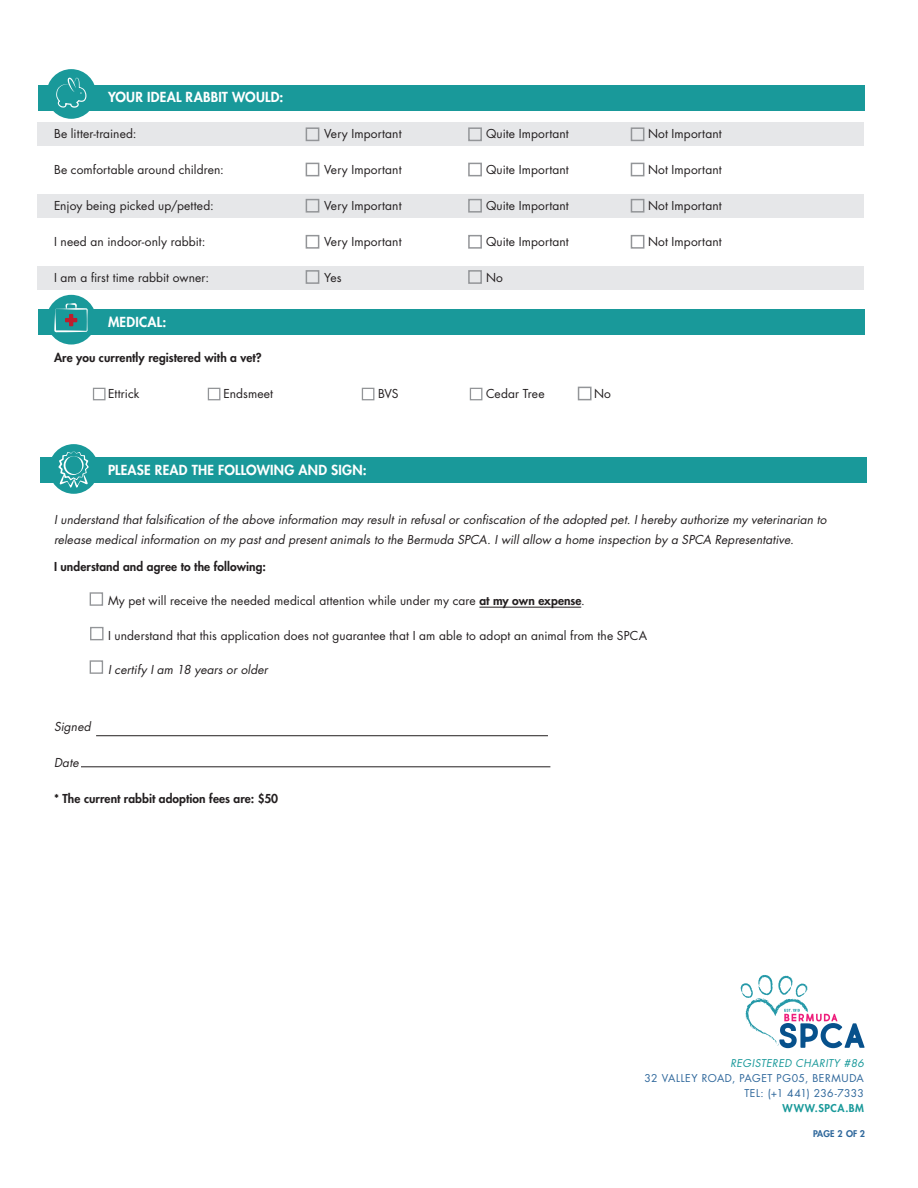
<style>
.page{position:relative;width:918px;height:1188px;background:#fff}
.page>*{position:absolute;margin:0;border:0;box-sizing:border-box;transform-origin:0 0}
.t1{font:800 13.5px "Futura";letter-spacing:.015em;color:#fff}
.t2{font:12px "Futura";letter-spacing:.01em;color:#231f20}
.t3{font:italic 12px/19.5px "Futura";letter-spacing:.01em;color:#231f20}
.t4{font:800 12px "Futura";letter-spacing:.01em;color:#231f20}
.t5{font:10.5px "Futura";letter-spacing:.045em;color:#2e679b}
.t6{font:italic 10.5px "Futura";letter-spacing:.04em;color:#19999a}
.t7{font:10.5px "Futura";letter-spacing:.025em;color:#2e679b}
.t8{font:800 10.5px "Futura";letter-spacing:.055em;color:#19999a}
.t9{font:800 9px "Futura";color:#2e679b}
.s1{font-weight:800}
</style>
<div class="page">
<div style="left:40px;top:457px;width:827px;height:25px;background:#19999a"></div>
<div style="left:39px;top:309px;width:826px;height:26px;background:#19999a"></div>
<div style="left:39px;top:85px;width:826px;height:26px;background:#19999a"></div>
<div style="left:38px;top:122px;width:826px;height:24px;background:#e6e7e9"></div>
<div style="left:38px;top:194px;width:826px;height:24px;background:#e6e7e9"></div>
<div style="left:38px;top:266px;width:826px;height:23px;background:#e6e7e9"></div>
<hr style="left:479px;top:607px;width:102px;height:1px;background:#231f20">
<div style="left:306px;top:127px;width:13px;height:14px;border:2px solid #939598"></div>
<div style="left:631px;top:127px;width:13px;height:14px;border:2px solid #939598"></div>
<div style="left:468px;top:127px;width:14px;height:14px;border:2px solid #939598"></div>
<div style="left:306px;top:235px;width:13px;height:14px;border:2px solid #939598"></div>
<div style="left:631px;top:235px;width:13px;height:14px;border:2px solid #939598"></div>
<div style="left:468px;top:235px;width:14px;height:14px;border:2px solid #939598"></div>
<div style="left:306px;top:163px;width:13px;height:13px;border:2px solid #939598"></div>
<div style="left:631px;top:163px;width:13px;height:13px;border:2px solid #939598"></div>
<div style="left:468px;top:163px;width:14px;height:13px;border:2px solid #939598"></div>
<div style="left:306px;top:270px;width:13px;height:14px;border:2px solid #939598"></div>
<div style="left:468px;top:270px;width:14px;height:14px;border:2px solid #939598"></div>
<div style="left:306px;top:199px;width:13px;height:14px;border:2px solid #939598"></div>
<div style="left:631px;top:199px;width:13px;height:14px;border:2px solid #939598"></div>
<div style="left:468px;top:199px;width:14px;height:14px;border:2px solid #939598"></div>
<div style="left:90px;top:592px;width:13px;height:14px;border:1px solid #939598"></div>
<div style="left:90px;top:660px;width:13px;height:14px;border:1px solid #939598"></div>
<div style="left:90px;top:627px;width:14px;height:13px;border:1px solid #939598"></div>
<div style="left:578px;top:387px;width:14px;height:13px;border:2px solid #939598"></div>
<div style="left:93px;top:388px;width:13px;height:12px;border:1px solid #939598"></div>
<div style="left:470px;top:388px;width:12px;height:12px;border:1px solid #939598"></div>
<div style="left:208px;top:388px;width:12px;height:12px;border:1px solid #939598"></div>
<div style="left:362px;top:388px;width:12px;height:12px;border:1px solid #939598"></div>
<hr style="left:96px;top:735px;width:452px;height:1px;background:#231f20">
<hr style="left:81px;top:767px;width:469px;height:1px;background:#231f20">
<div style="left:46px;top:295px;width:50px;height:50px;background:#19999a;border-radius:50%"></div>
<svg style="left:54px;top:303px;width:34px;height:29px"></svg>
<div style="left:49px;top:444px;width:50px;height:50px;background:#19999a;border-radius:50%"></div>
<svg style="left:58px;top:451px;width:31px;height:37px"></svg>
<svg style="left:741px;top:975px;width:124px;height:73px"></svg>
<div style="left:46px;top:69px;width:50px;height:50px;background:#19999a;border-radius:50%"></div>
<svg style="left:56px;top:78px;width:30px;height:30px"></svg>
<p class="t1" style="left:108px;top:88px;width:177px">YOUR IDEAL RABBIT WOULD:</p>
<p class="t2" style="left:54px;top:126px;width:84px">Be litter-trained:</p>
<p class="t2" style="left:324px;top:126px;width:79px">Very Important</p>
<p class="t2" style="left:486px;top:126px;width:84px">Quite Important</p>
<p class="t2" style="left:648px;top:126px;width:75px">Not Important</p>
<p class="t2" style="left:54px;top:162px;width:171px">Be comfortable around children:</p>
<p class="t2" style="left:324px;top:162px;width:79px">Very Important</p>
<p class="t2" style="left:486px;top:162px;width:84px">Quite Important</p>
<p class="t2" style="left:648px;top:162px;width:75px">Not Important</p>
<p class="t2" style="left:54px;top:198px;width:161px">Enjoy being picked up/petted:</p>
<p class="t2" style="left:324px;top:198px;width:79px">Very Important</p>
<p class="t2" style="left:486px;top:198px;width:84px">Quite Important</p>
<p class="t2" style="left:648px;top:198px;width:75px">Not Important</p>
<p class="t2" style="left:54px;top:234px;width:153px">I need an indoor-only rabbit:</p>
<p class="t2" style="left:324px;top:234px;width:79px">Very Important</p>
<p class="t2" style="left:486px;top:234px;width:84px">Quite Important</p>
<p class="t2" style="left:648px;top:234px;width:75px">Not Important</p>
<p class="t2" style="left:54px;top:270px;width:157px">I am a first time rabbit owner:</p>
<p class="t2" style="left:324px;top:270px;width:19px">Yes</p>
<p class="t2" style="left:486px;top:270px;width:18px">No</p>
<p class="t1" style="left:108px;top:313px;width:60px">MEDICAL:</p>
<p class="t4" style="left:54px;top:349px;width:209px">Are you currently registered with a vet?</p>
<p class="t2" style="left:108px;top:385px;width:33px">Ettrick</p>
<p class="t2" style="left:223px;top:385px;width:51px">Endsmeet</p>
<p class="t2" style="left:378px;top:385px;width:22px">BVS</p>
<p class="t2" style="left:486px;top:385px;width:60px">Cedar Tree</p>
<p class="t2" style="left:594px;top:385px;width:18px">No</p>
<p class="t1" style="left:108px;top:461px;width:260px">PLEASE READ THE FOLLOWING AND SIGN:</p>
<p class="t3" style="left:54px;top:510px;width:774px">I understand that falsification of the above information may result in refusal or confiscation of the adopted pet. I hereby authorize my veterinarian to release medical information on my past and present animals to the Bermuda SPCA. I will allow a home inspection by a SPCA Representative.</p>
<p class="t4" style="left:54px;top:558px;width:213px">I understand and agree to the following:</p>
<p class="t2" style="left:108px;top:593px;width:478px">My pet will receive the needed medical attention while under my care <span class="s1">at my own expense</span>.</p>
<p class="t2" style="left:108px;top:627px;width:541px">I understand that this application does not guarantee that I am able to adopt an animal from the SPCA</p>
<p class="t3" style="left:108px;top:660px;width:161px">I certify I am 18 years or older</p>
<p class="t3" style="left:54px;top:717px;width:38px">Signed</p>
<p class="t3" style="left:54px;top:753px;width:26px">Date</p>
<p class="t4" style="left:54px;top:791px;width:226px">* The current rabbit adoption fees are: $50</p>
<p class="t6" style="left:730px;top:1056px;width:135px">REGISTERED CHARITY #86</p>
<p class="t5" style="left:645px;top:1071px;width:221px">32 VALLEY ROAD, PAGET PG05, BERMUDA</p>
<p class="t7" style="left:744px;top:1086px;width:121px">TEL: (+1 441) 236-7333</p>
<p class="t8" style="left:783px;top:1101px;width:83px">WWW.SPCA.BM</p>
<p class="t9" style="left:813px;top:1128px;width:53px">PAGE 2 OF 2</p>
</div>
